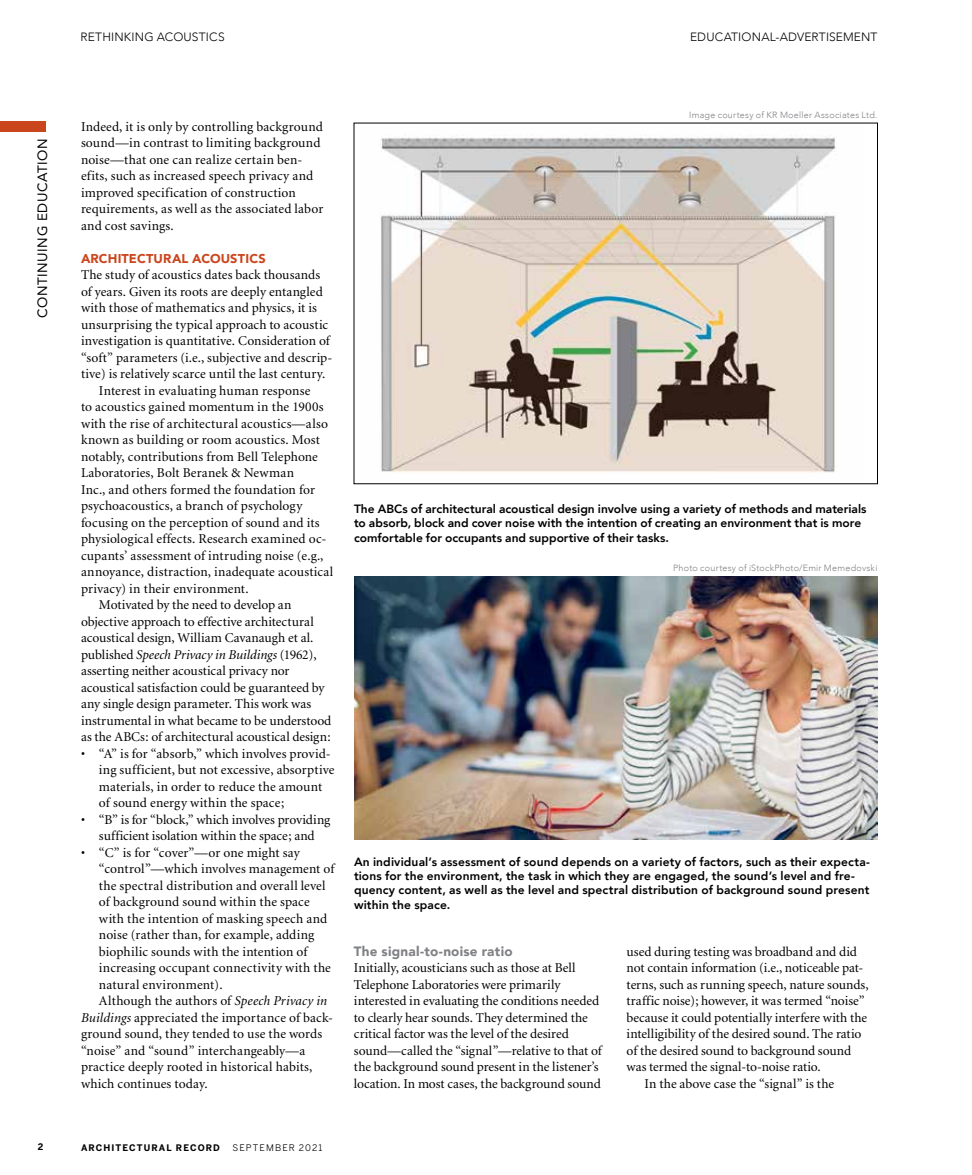
<style>
.page{position:relative;width:972px;height:1175px;background:#fff}
.page>*{position:absolute;margin:0;border:0;box-sizing:border-box;transform-origin:0 0}
.t1{font:13.5px/16.5px "Minion";letter-spacing:.005em;color:#000}
.t2{font:13.5px "Minion";letter-spacing:-.015em;color:#000}
.t3{font:italic 13.5px "Minion";letter-spacing:-.005em;color:#000}
.t4{font:900 13.5px "Avenir";letter-spacing:.015em;color:#808285}
.t5{font:13.5px "Avenir";letter-spacing:.045em;color:#000}
.t6{font:900 12.75px "Avenir";letter-spacing:.01em;color:#ca461d}
.t7{font:800 12px/14.4px "Avenir";letter-spacing:.01em;color:#000}
.t8{font:300 12px "Avenir";letter-spacing:.015em;color:#000}
.t9{font:300 9px "Avenir";letter-spacing:.03em;color:#808285}
.t10{font:700 9px "Benton Sans";letter-spacing:.12em;color:#000}
.t11{font:9px "Benton Sans";letter-spacing:.12em;color:#000}
.s1{font-style:normal}
.s2{font-style:italic}
</style>
<div class="page">
<div style="left:0;top:122px;width:46px;height:10px;background:#ca461d"></div>
<img style="left:380px;top:135px;width:457px;height:338px">
<img style="left:354px;top:576px;width:524px;height:263px">
<p class="t5" style="left:32px;top:318px;width:181px;rotate:-90deg">CONTINUING EDUCATION</p>
<p class="t8" style="left:81px;top:29px;width:146px">RETHINKING ACOUSTICS</p>
<p class="t8" style="left:690px;top:29px;width:189px">EDUCATIONAL-ADVERTISEMENT</p>
<p class="t1" style="left:81px;top:118px;width:244px">Indeed, it is only by controlling background sound—in contrast to limiting background noise—that one can realize certain ben&shy;efits, such as increased speech privacy and improved specification of construction requirements, as well as the associated labor and cost savings.</p>
<p class="t6" style="left:81px;top:247px;width:186px">ARCHITECTURAL ACOUSTICS</p>
<p class="t1" style="left:81px;top:267px;width:241px">The study of acoustics dates back thousands</p>
<p class="t1" style="left:81px;top:283px;width:243px">of years. Given its roots are deeply entangled</p>
<p class="t1" style="left:81px;top:300px;width:237px">with those of mathematics and physics, it is</p>
<p class="t1" style="left:81px;top:316px;width:249px">unsurprising the typical approach to acoustic</p>
<p class="t1" style="left:81px;top:333px;width:250px">investigation is quantitative. Consideration of</p>
<p class="t1" style="left:81px;top:349px;width:253px">“soft” parameters (i.e., subjective and descrip-</p>
<p class="t1" style="left:81px;top:366px;width:246px">tive) is relatively scarce until the last century.</p>
<p class="t1" style="left:99px;top:382px;width:213px">Interest in evaluating human response</p>
<p class="t1" style="left:81px;top:399px;width:244px">to acoustics gained momentum in the 1900s</p>
<p class="t1" style="left:81px;top:415px;width:249px">with the rise of architectural acoustics—also</p>
<p class="t1" style="left:81px;top:432px;width:241px">known as building or room acoustics. Most</p>
<p class="t1" style="left:81px;top:448px;width:238px">notably, contributions from Bell Telephone</p>
<p class="t1" style="left:81px;top:465px;width:215px">Laboratories, Bolt Beranek &amp; Newman</p>
<p class="t1" style="left:81px;top:481px;width:235px">Inc., and others formed the foundation for</p>
<p class="t1" style="left:81px;top:498px;width:223px">psychoacoustics, a branch of psychology</p>
<p class="t1" style="left:81px;top:514px;width:240px">focusing on the perception of sound and its</p>
<p class="t1" style="left:81px;top:531px;width:247px">physiological effects. Research examined oc-</p>
<p class="t1" style="left:81px;top:547px;width:244px">cupants’ assessment of intruding noise (e.g.,</p>
<p class="t1" style="left:81px;top:564px;width:254px">annoyance, distraction, inadequate acoustical</p>
<p class="t1" style="left:81px;top:580px;width:169px">privacy) in their environment.</p>
<p class="t1" style="left:99px;top:597px;width:194px">Motivated by the need to develop an</p>
<p class="t1" style="left:81px;top:613px;width:234px">objective approach to effective architectural</p>
<p class="t1" style="left:81px;top:630px;width:234px">acoustical design, William Cavanaugh et al.</p>
<p class="t3" style="left:81px;top:647px;width:237px"><span class="s1">published</span> Speech Privacy in Buildings <span class="s1">(1962),</span></p>
<p class="t1" style="left:81px;top:663px;width:210px">asserting neither acoustical privacy nor</p>
<p class="t1" style="left:81px;top:679px;width:245px">acoustical satisfaction could be guaranteed by</p>
<p class="t1" style="left:81px;top:696px;width:232px">any single design parameter. This work was</p>
<p class="t1" style="left:81px;top:712px;width:252px">instrumental in what became to be understood</p>
<p class="t1" style="left:81px;top:729px;width:251px">as the ABCs: of architectural acoustical design:</p>
<p class="t1" style="left:99px;top:745px;width:237px;text-indent:-18px">• “A” is for “absorb,” which involves provid&shy;ing sufficient, but not excessive, absorptive materials, in order to reduce the amount of sound energy within the space;</p>
<p class="t1" style="left:81px;top:811px;width:251px;text-align:center">• “B” is for “block,” which involves providing sufficient isolation within the space; and</p>
<p class="t1" style="left:81px;top:844px;width:220px">• “C” is for “cover”—or one might say</p>
<p class="t1" style="left:99px;top:861px;width:237px">“control”—which involves management of</p>
<p class="t1" style="left:99px;top:877px;width:228px">the spectral distribution and overall level</p>
<p class="t1" style="left:99px;top:894px;width:212px">of background sound within the space</p>
<p class="t1" style="left:99px;top:910px;width:230px">with the intention of masking speech and</p>
<p class="t1" style="left:99px;top:927px;width:217px">noise (rather than, for example, adding</p>
<p class="t1" style="left:99px;top:943px;width:210px">biophilic sounds with the intention of</p>
<p class="t1" style="left:99px;top:960px;width:233px">increasing occupant connectivity with the</p>
<p class="t1" style="left:99px;top:976px;width:125px">natural environment).</p>
<p class="t1" style="left:99px;top:993px;width:230px">Although the authors of <span class="s2">Speech Privacy in</span></p>
<p class="t1" style="left:81px;top:1009px;width:254px"><span class="s2">Buildings</span> appreciated the importance of back-</p>
<p class="t1" style="left:81px;top:1026px;width:243px">ground sound, they tended to use the words</p>
<p class="t1" style="left:81px;top:1042px;width:226px">“noise” and “sound” interchangeably—a</p>
<p class="t1" style="left:81px;top:1059px;width:233px">practice deeply rooted in historical habits,</p>
<p class="t1" style="left:81px;top:1075px;width:128px">which continues today.</p>
<p class="t9" style="left:689px;top:109px;width:190px">Image courtesy of KR Moeller Associates Ltd.</p>
<p class="t7" style="left:354px;top:501px;width:514px">The ABCs of architectural acoustical design involve using a variety of methods and materials to absorb, block and cover noise with the intention of creating an environment that is more comfortable for occupants and supportive of their tasks.</p>
<p class="t9" style="left:673px;top:562px;width:206px">Photo courtesy of iStockPhoto/Emir Memedovski</p>
<p class="t7" style="left:354px;top:854px;width:518px">An individual’s assessment of sound depends on a variety of factors, such as their expecta&shy;tions for the environment, the task in which they are engaged, the sound’s level and fre&shy;quency content, as well as the level and spectral distribution of background sound present within the space.</p>
<p class="t4" style="left:354px;top:939px;width:160px">The signal-to-noise ratio</p>
<p class="t1" style="left:354px;top:960px;width:249px">Initially, acousticians such as those at Bell Telephone Laboratories were primarily interested in evaluating the conditions needed to clearly hear sounds. They determined the critical factor was the level of the desired sound—called the “signal”—relative to that of the background sound present in the listener’s location. In most cases, the background sound</p>
<p class="t1" style="left:627px;top:943px;width:232px">used during testing was broadband and did</p>
<p class="t2" style="left:627px;top:961px;width:238px">not contain information (i.e., noticeable pat-</p>
<p class="t1" style="left:627px;top:976px;width:244px">terns, such as running speech, nature sounds,</p>
<p class="t1" style="left:627px;top:993px;width:239px">traffic noise); however, it was termed “noise”</p>
<p class="t1" style="left:627px;top:1009px;width:242px">because it could potentially interfere with the</p>
<p class="t1" style="left:627px;top:1026px;width:236px">intelligibility of the desired sound. The ratio</p>
<p class="t1" style="left:627px;top:1042px;width:226px">of the desired sound to background sound</p>
<p class="t1" style="left:627px;top:1059px;width:196px">was termed the signal-to-noise ratio.</p>
<p class="t1" style="left:645px;top:1075px;width:191px">In the above case the “signal” is the</p>
<p class="t10" style="left:38px;top:1141px;width:7px">2</p>
<p class="t10" style="left:81px;top:1141px;width:140px">ARCHITECTURAL RECORD</p>
<p class="t11" style="left:233px;top:1141px;width:91px">SEPTEMBER 2021</p>
</div>
